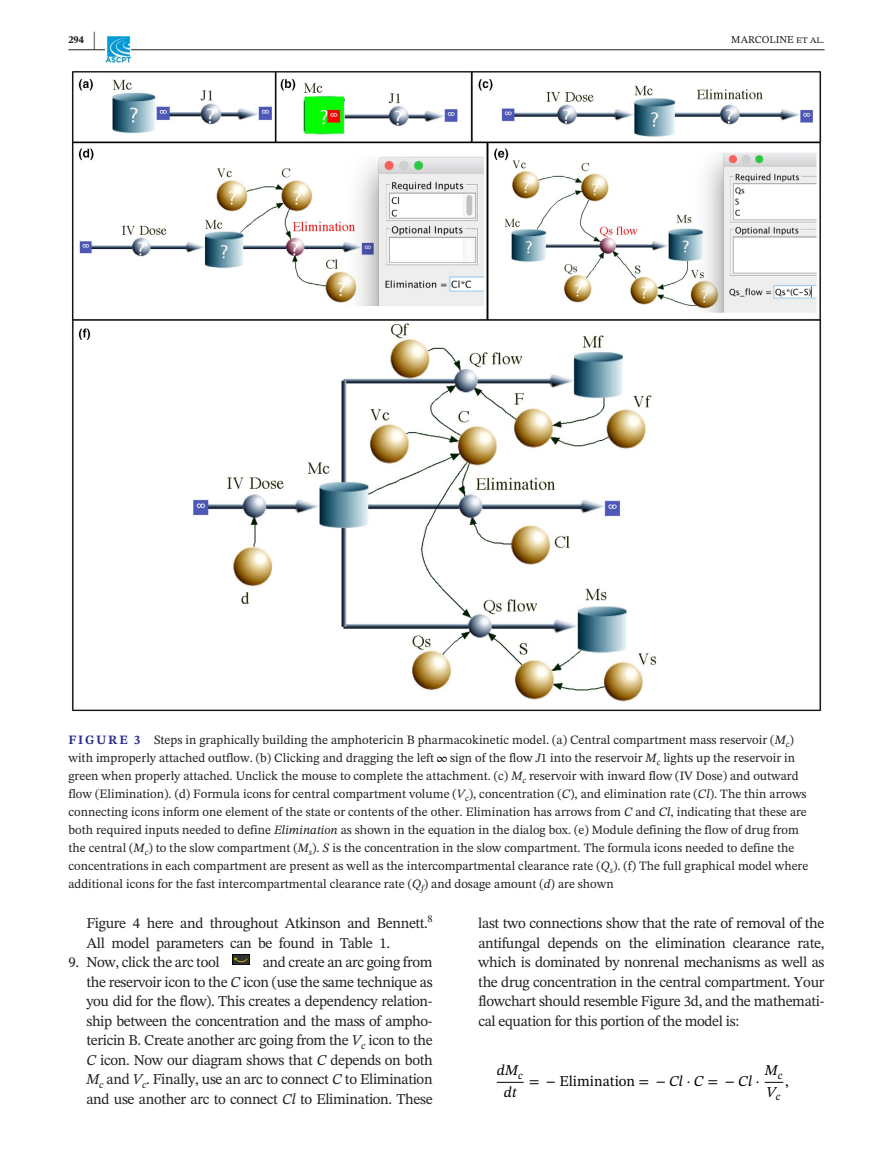
<style>
.page{position:relative;width:893px;height:1174px;background:#fff}
.page>*{position:absolute;margin:0;border:0;box-sizing:border-box;transform-origin:0 0}
.t1{font:15px/19.5px "STIX Two Text";letter-spacing:-.025em;color:#231f20;text-align:justify}
.t2{font:15px "STIX Two Text";color:#000}
.t3{font:italic 15px/21.5px "STIX Two Text";color:#000;text-align:center}
.t4{font:12.75px/18px "STIX Two Text";color:#231f20}
.t5{font:10.5px "STIX Two Text";color:#231f20}
.t6{font:700 10.5px "STIX Two Text";color:#231f20}
.s1{font-size:21px}
.s2{font-weight:700;color:#2c2d8c}
.s3{font-style:italic}
.s4{font-family:"STIX Math";color:#000}
.s5{font-family:"STIX Math"}
.s6{font-family:"STIX Math Script"}
</style>
<div class="page">
<hr style="left:68px;top:49px;width:756px;height:1px;background:#231f20">
<img style="left:105px;top:37px;width:26px;height:25px">
<img style="left:233px;top:954px;width:17px;height:10px">
<svg style="left:497px;top:1081px;width:27px;height:1px"></svg>
<svg style="left:765px;top:1081px;width:18px;height:1px"></svg>
<img style="left:72px;top:71px;width:750px;height:640px">
<p class="t6" style="left:68px;top:32px;width:29px">294 <span class="s1">|</span></p>
<p class="t5" style="left:731px;top:32px;width:95px">MARCOLINE et al.</p>
<p class="t4" style="left:68px;top:730px;width:741px"><span class="s2">FIGURE 3</span> Steps in graphically building the amphotericin B pharmacokinetic model. (a) Central compartment mass reservoir (<span class="s3">M</span><sub>c</sub>) with improperly attached outflow. (b) Clicking and dragging the left <span class="s4">∞</span> sign of the flow <span class="s3">J</span>1 into the reservoir <span class="s3">M</span><sub>c</sub> lights up the reservoir in green when properly attached. Unclick the mouse to complete the attachment. (c) <span class="s3">M</span><sub>c</sub> reservoir with inward flow (IV Dose) and outward flow (Elimination). (d) Formula icons for central compartment volume (<span class="s3">V</span><sub>c</sub>), concentration (<span class="s3">C</span>), and elimination rate (<span class="s3">Cl</span>). The thin arrows connecting icons inform one element of the state or contents of the other. Elimination has arrows from <span class="s3">C</span> and <span class="s3">Cl</span>, indicating that these are both required inputs needed to define <span class="s3">Elimination</span> as shown in the equation in the dialog box. (e) Module defining the flow of drug from the central (<span class="s3">M</span><sub>c</sub>) to the slow compartment (<span class="s3">M</span><sub>s</sub>). <span class="s3">S</span> is the concentration in the slow compartment. The formula icons needed to define the concentrations in each compartment are present as well as the intercompartmental clearance rate (<span class="s3">Q</span><sub>s</sub>). (f) The full graphical model where additional icons for the fast intercompartmental clearance rate (<span class="s3">Q</span><sub>f</sub>) and dosage amount (<span class="s3">d</span>) are shown</p>
<p class="t1" style="left:86px;top:913px;width:343px">Figure 4 here and throughout Atkinson and Bennett.</p>
<p class="t5" style="left:427px;top:910px;width:7px">8</p>
<p class="t1" style="left:86px;top:933px;width:305px">All model parameters can be found in Table 1.</p>
<p class="t1" style="left:68px;top:952px;width:153px">9. Now, click the arc tool</p>
<p class="t1" style="left:86px;top:952px;width:348px;text-indent:176px">and create an arc going from the reservoir icon to the <span class="s3">C</span> icon (use the same technique as you did for the flow). This creates a dependency relation&shy;ship between the concentration and the mass of ampho&shy;tericin B. Create another arc going from the <span class="s3">V</span><sub>c</sub> icon to the <span class="s3">C</span> icon. Now our diagram shows that <span class="s3">C</span> depends on both <span class="s3">M</span><sub>c</sub> and <span class="s3">V</span><sub>c</sub>. Finally, use an arc to connect <span class="s3">C</span> to Elimination and use another arc to connect <span class="s3">Cl</span> to Elimination. These</p>
<p class="t1" style="left:478px;top:913px;width:348px">last two connections show that the rate of removal of the antifungal depends on the elimination clearance rate, which is dominated by nonrenal mechanisms as well as the drug concentration in the central compartment. Your flowchart should resemble Figure 3d, and the mathemati&shy;cal equation for this portion of the model is:</p>
<p class="t3" style="left:497px;top:1060px;width:27px">dM<sub>c </sub>dt</p>
<p class="t2" style="left:529px;top:1074px;width:232px"><span class="s5">= −</span> Elimination <span class="s5">= −</span> <span class="s3">Cl</span> <span class="s6">⋅</span> <span class="s3">C</span> <span class="s5">= −</span> <span class="s3">Cl</span> <span class="s6">⋅</span></p>
<p class="t3" style="left:765px;top:1060px;width:19px;text-align:left">M<sub>c<br></sub>V<sub>c</sub></p>
<p class="t2" style="left:785px;top:1074px;width:5px">,</p>
</div>
